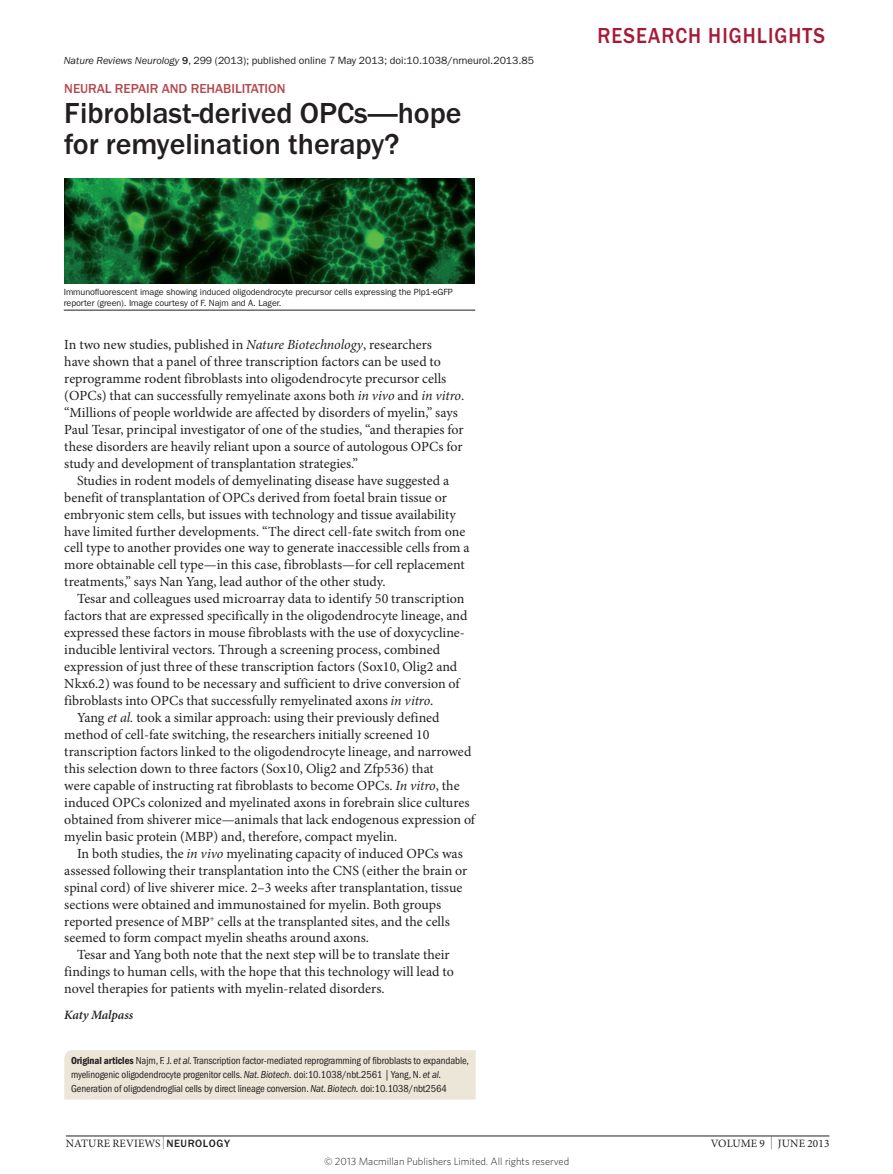
<style>
.page{position:relative;width:893px;height:1174px;background:#fff}
.page>*{position:absolute;margin:0;border:0;box-sizing:border-box;transform-origin:0 0}
.Title{font:500 30px/30px "ITC Franklin Gothic Std";letter-spacing:-.005em;color:#231f20}
.t1{font:500 22.5px "ITC Franklin Gothic Std";letter-spacing:.05em;color:#a71a37;scale:.9 1}
.Body_text{font:13.95px/17px "Minion Pro";color:#231f20}
.Body_first{font:13.95px/17px "Minion Pro";color:#231f20}
.Strapline{font:500 13.5px "ITC Franklin Gothic Std";letter-spacing:-.005em;color:#b44a50}
.Authors{font:italic 600 12.75px "Minion Pro";letter-spacing:-.01em;color:#231f20}
.t2{font:11.25px "Minion Pro";letter-spacing:.01em;color:#231f20}
.References{font:condensed 10.5px/14.2px "ITC Franklin Gothic Std";letter-spacing:-.01em;color:#231f20}
.Citation_line{font:10.5px "ITC Franklin Gothic Std";letter-spacing:-.005em;color:#231f20}
.t3{font:300 10.5px "Whitney";color:#231f20}
.Figure_credit{font:9px/10.8px "ITC Franklin Gothic Std";letter-spacing:-.01em;color:#231f20}
.s1{font-style:italic}
.s2{font-weight:500}
.s3{font-family:"ITC Franklin Gothic Std Dm Cd";font-stretch:normal}
.s4{font-size:12.9px}
.s5{font-family:"ITC Franklin Gothic Std";font-weight:500;font-size:10.95px}
</style>
<div class="page">
<hr style="left:66px;top:1135px;width:763px;height:1px;background:#231f20">
<div style="left:64px;top:1050px;width:412px;height:49px;background:#ece6d9"></div>
<img style="left:64px;top:179px;width:411px;height:105px">
<hr style="left:64px;top:310px;width:411px;height:1px;background:#231f20">
<p class="Citation_line" style="left:64px;top:54px;width:472px"><span class="s1">Nature Reviews Neurology</span> <span class="s2">9</span>, 299 (2013); published online 7 May 2013; doi:10.1038/nrneurol.2013.85</p>
<p class="Strapline" style="left:64px;top:81px;width:223px">NEURAL REPAIR AND REHABILITATION</p>
<p class="Title" style="left:64px;top:99px;width:399px">Fibroblast-derived OPCs—hope for remyelination therapy?</p>
<p class="Figure_credit" style="left:64px;top:286px;width:390px">Immunofluorescent image showing induced oligodendrocyte precursor cells expressing the Plp1-eGFP reporter (green). Image courtesy of F. Najm and A. Lager.</p>
<p class="Body_first" style="left:64px;top:336px;width:401px">In two new studies, published in <span class="s1">Nature Biotechnology</span>, researchers<br>have shown that a panel of three transcription factors can be used to reprogramme rodent fibroblasts into oligodendrocyte precursor cells (OPCs) that can successfully remyelinate axons both <span class="s1">in vivo</span> and <span class="s1">in vitro</span>. “Millions of people worldwide are affected by disorders of myelin,” says Paul Tesar, principal investigator of one of the studies, “and therapies for these disorders are heavily reliant upon a source of autologous OPCs for study and development of transplantation strategies.”</p>
<p class="Body_text" style="left:64px;top:472px;width:407px;text-indent:13px">Studies in rodent models of demyelinating disease have suggested a benefit of transplantation of OPCs derived from foetal brain tissue or embryonic stem cells, but issues with technology and tissue availability have limited further developments. “The direct cell-fate switch from one cell type to another provides one way to generate inaccessible cells from a more obtainable cell type—in this case, fibroblasts—for cell replacement treatments,” says Nan Yang, lead author of the other study.</p>
<p class="Body_text" style="left:64px;top:591px;width:405px;text-indent:13px">Tesar and colleagues used microarray data to identify 50 transcription factors that are expressed specifically in the oligodendrocyte lineage, and expressed these factors in mouse fibroblasts with the use of doxycycline&shy;inducible lentiviral vectors. Through a screening process, combined expression of just three of these transcription factors (Sox10, Olig2 and Nkx6.2) was found to be necessary and sufficient to drive conversion of fibroblasts into OPCs that successfully remyelinated axons <span class="s1">in vitro</span>.</p>
<p class="Body_text" style="left:64px;top:709px;width:412px;text-indent:13px">Yang <span class="s1">et al.</span> took a similar approach: using their previously defined method of cell-fate switching, the researchers initially screened 10 transcription factors linked to the oligodendrocyte lineage, and narrowed this selection down to three factors (Sox10, Olig2 and Zfp536) that<br>were capable of instructing rat fibroblasts to become OPCs. <span class="s1">In vitro</span>, the induced OPCs colonized and myelinated axons in forebrain slice cultures obtained from shiverer mice—animals that lack endogenous expression of myelin basic protein (MBP) and, therefore, compact myelin.</p>
<p class="Body_text" style="left:64px;top:845px;width:405px;text-indent:13px">In both studies, the <span class="s1">in vivo</span> myelinating capacity of induced OPCs was assessed following their transplantation into the CNS (either the brain or spinal cord) of live shiverer mice. 2–3 weeks after transplantation, tissue sections were obtained and immunostained for myelin. Both groups reported presence of MBP<sup>+</sup> cells at the transplanted sites, and the cells seemed to form compact myelin sheaths around axons.</p>
<p class="Body_text" style="left:64px;top:947px;width:391px;text-indent:13px">Tesar and Yang both note that the next step will be to translate their findings to human cells, with the hope that this technology will lead to novel therapies for patients with myelin-related disorders.</p>
<p class="Authors" style="left:64px;top:1007px;width:70px">Katy Malpass</p>
<p class="References" style="left:71px;top:1053px;width:400px"><span class="s3">Original articles</span> Najm, F. J. <span class="s1">et al.</span> Transcription factor-mediated reprogramming of fibroblasts to expandable, myelinogenic oligodendrocyte progenitor cells. <span class="s1">Nat. Biotech.</span> doi:10.1038/nbt.2561 | Yang, N. <span class="s1">et al.<br></span>Generation of oligodendroglial cells by direct lineage conversion. <span class="s1">Nat. Biotech.</span> doi:10.1038/nbt2564</p>
<p class="t1" style="left:598px;top:22px;width:254px">RESEARCH HIGHLIGHTS</p>
<p class="t2" style="left:66px;top:1136px;width:165px">NATURE REVIEWS <span class="s4">|</span> <span class="s5">NEUROLOGY</span></p>
<p class="t2" style="left:711px;top:1136px;width:120px">VOLUME 9 <span class="s4">|</span> JUNE 2013</p>
<p class="t3" style="left:324px;top:1154px;width:247px">© 2013 Macmillan Publishers Limited. All rights reserved</p>
</div>
